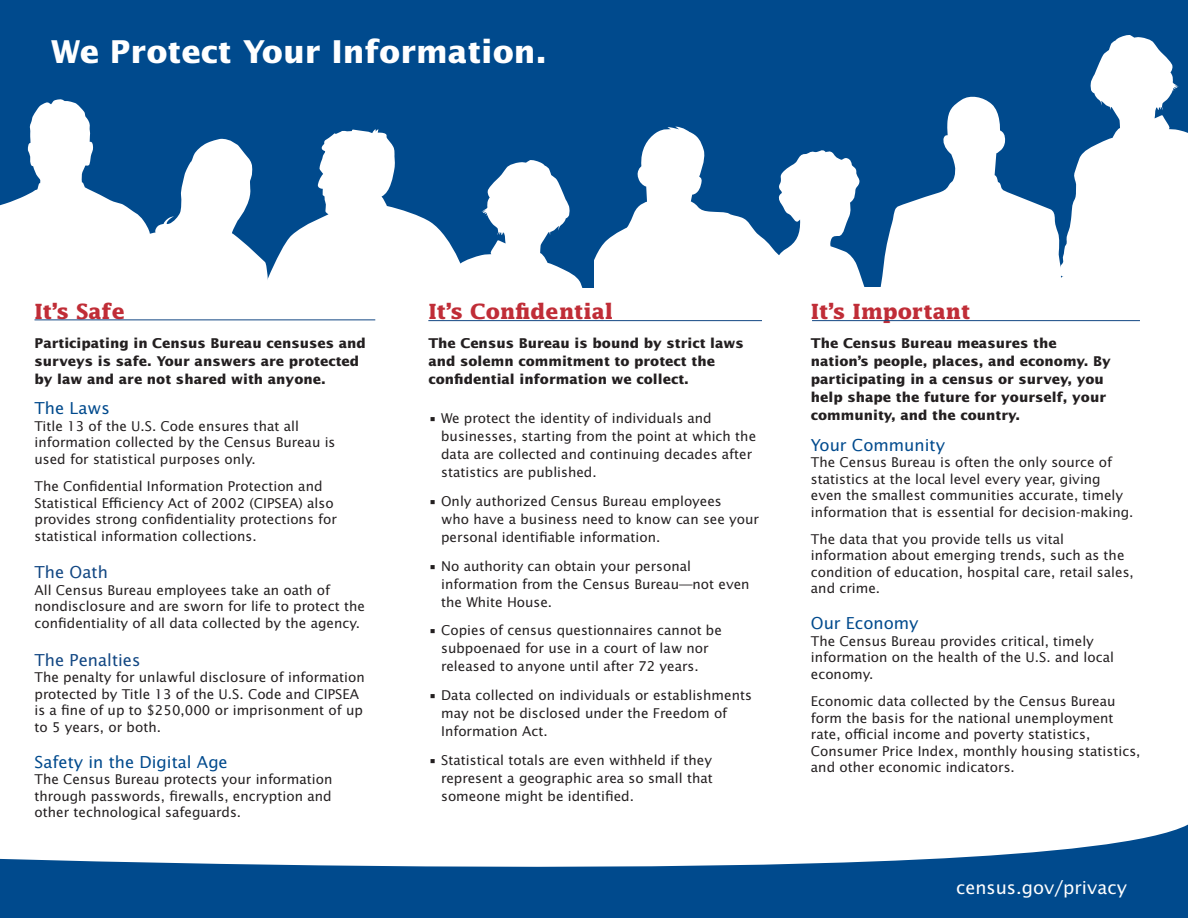
<style>
.page{position:relative;width:1188px;height:918px;background:#fff}
.page>*{position:absolute;margin:0;border:0;box-sizing:border-box;transform-origin:0 0}
.t1{font:700 31.5px "Lucida Sans";color:#fff}
.Inside_Header_Title{font:700 21px "Lucida";color:#c02d37}
.t2{font:18px "Lucida Sans";color:#fff}
.Body_Text_1{font:16.5px "Lucida Sans";color:#004a8d}
.t3{font:16.5px "Lucida Sans";color:#124783}
.Body_Text_1-2{font:13.5px/16.5px "Lucida Sans";color:#231f20}
.Body_Text_1-3{font:700 13.5px/18px "Lucida Sans";color:#231f20}
</style>
<div class="page">
<svg style="left:0;top:824px;width:1188px;height:94px;fill:#004a8d"></svg>
<div style="left:594px;top:0;width:594px;height:99px;background:#004a8d"></div>
<svg style="left:829px;top:94px;width:170px;height:101px"></svg>
<svg style="left:999px;top:4px;width:189px;height:274px"></svg>
<div style="left:0;top:0;width:594px;height:99px;background:#004a8d"></div>
<svg style="left:0;top:99px;width:931px;height:188px"></svg>
<hr style="left:428px;top:320px;width:334px;height:1px;background:#124783">
<hr style="left:812px;top:320px;width:328px;height:1px;background:#124783">
<hr style="left:34px;top:320px;width:341px;height:1px;background:#124783">
<h1 class="t1" style="left:51px;top:34px;width:497px">We Protect Your Information.</h1>
<p class="Inside_Header_Title" style="left:34px;top:299px;width:92px">It’s Safe</p>
<p class="Body_Text_1-3" style="left:34px;top:334px;width:333px">Participating in Census Bureau censuses and surveys is safe. Your answers are protected by law and are not shared with anyone.</p>
<p class="Body_Text_1" style="left:34px;top:399px;width:77px">The Laws</p>
<p class="Body_Text_1-2" style="left:34px;top:418px;width:302px">Title 13 of the U.S. Code ensures that all information collected by the Census Bureau is used for statistical purposes only.</p>
<p class="Body_Text_1-2" style="left:34px;top:478px;width:304px">The Confidential Information Protection and Statistical Efficiency Act of 2002 (CIPSEA) also provides strong confidentiality protections for statistical information collections.</p>
<p class="t3" style="left:34px;top:563px;width:75px">The Oath</p>
<p class="Body_Text_1-2" style="left:34px;top:582px;width:332px">All Census Bureau employees take an oath of nondisclosure and are sworn for life to protect the confidentiality of all data collected by the agency.</p>
<p class="t3" style="left:34px;top:650px;width:108px">The Penalties</p>
<p class="Body_Text_1-2" style="left:34px;top:669px;width:332px">The penalty for unlawful disclosure of information protected by Title 13 of the U.S. Code and CIPSEA is a fine of up to $250,000 or imprisonment of up to 5 years, or both.</p>
<p class="Body_Text_1" style="left:34px;top:752px;width:195px">Safety in the Digital Age</p>
<p class="Body_Text_1-2" style="left:34px;top:771px;width:299px;text-align:justify">The Census Bureau protects your information through passwords, firewalls, encryption and other technological safeguards.</p>
<p class="Inside_Header_Title" style="left:428px;top:299px;width:186px">It’s Confidential</p>
<p class="Body_Text_1-3" style="left:428px;top:335px;width:317px">The Census Bureau is bound by strict laws and solemn commitment to protect the confidential information we collect.</p>
<p class="Body_Text_1-2" style="left:441px;top:409px;width:317px;line-height:18px;text-indent:-13px">• We protect the identity of individuals and businesses, starting from the point at which the data are collected and continuing decades after statistics are published.</p>
<p class="Body_Text_1-2" style="left:441px;top:492px;width:319px;line-height:18px;text-indent:-13px">• Only authorized Census Bureau employees<br>who have a business need to know can see your personal identifiable information.</p>
<p class="Body_Text_1-2" style="left:441px;top:557px;width:310px;line-height:18px;text-indent:-13px">• No authority can obtain your personal information from the Census Bureau—not even the White House.</p>
<p class="Body_Text_1-2" style="left:441px;top:622px;width:282px;line-height:18px;text-indent:-13px">• Copies of census questionnaires cannot be subpoenaed for use in a court of law nor released to anyone until after 72 years.</p>
<p class="Body_Text_1-2" style="left:441px;top:687px;width:312px;line-height:18px;text-indent:-13px">• Data collected on individuals or establishments may not be disclosed under the Freedom of<br>Information Act.</p>
<p class="Body_Text_1-2" style="left:441px;top:751px;width:273px;line-height:18px;text-align:justify;text-indent:-13px">• Statistical totals are even withheld if they represent a geographic area so small that someone might be identified.</p>
<p class="Inside_Header_Title" style="left:811px;top:299px;width:161px">It’s Important</p>
<p class="Body_Text_1-3" style="left:811px;top:334px;width:302px">The Census Bureau measures the nation’s people, places, and economy. By participating in a census or survey, you help shape the future for yourself, your community, and the country.</p>
<p class="Body_Text_1" style="left:811px;top:435px;width:136px">Your Community</p>
<p class="Body_Text_1-2" style="left:811px;top:454px;width:324px">The Census Bureau is often the only source of statistics at the local level every year, giving even the smallest communities accurate, timely information that is essential for decision-making.</p>
<p class="Body_Text_1-2" style="left:811px;top:531px;width:325px">The data that you provide tells us vital information about emerging trends, such as the condition of education, hospital care, retail sales, and crime.</p>
<p class="Body_Text_1" style="left:811px;top:614px;width:109px">Our Economy</p>
<p class="Body_Text_1-2" style="left:811px;top:633px;width:305px">The Census Bureau provides critical, timely information on the health of the U.S. and local economy.</p>
<p class="Body_Text_1-2" style="left:811px;top:693px;width:331px">Economic data collected by the Census Bureau form the basis for the national unemployment rate, official income and poverty statistics, Consumer Price Index, monthly housing statistics, and other economic indicators.</p>
<p class="t2" style="left:956px;top:877px;width:172px">census.gov/privacy</p>
</div>
